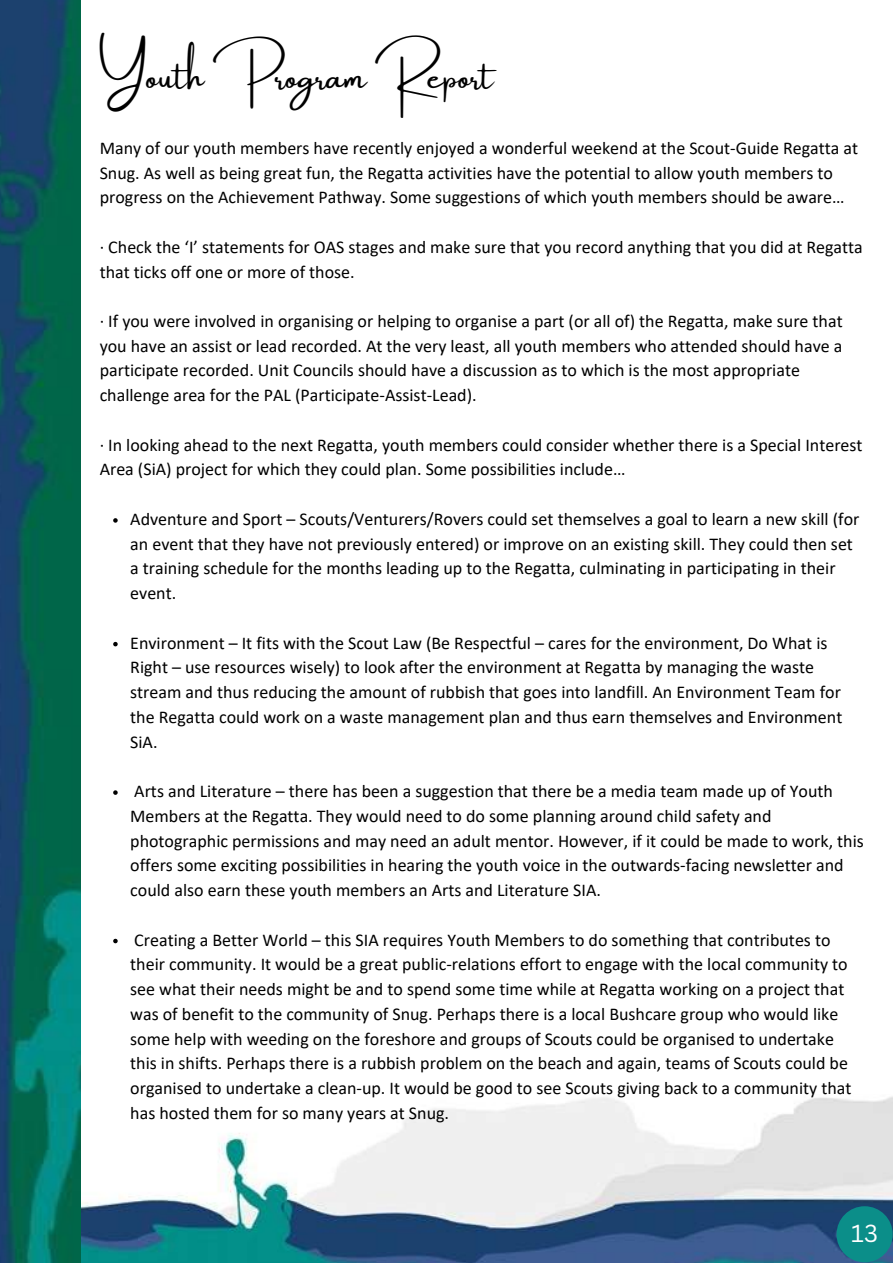
<style>
.page{position:relative;width:893px;height:1264px;background:#fff}
.page>*{position:absolute;margin:0;border:0;box-sizing:border-box;transform-origin:0 0}
.t1{font:34.5px "Amsterdam One";color:#000}
.t2{font:24px "Canva Sans";color:#fff}
.t3{font:18px/24.8px "Calibri";color:#000}
</style>
<div class="page">
<img style="left:81px;top:1097px;width:811px;height:165px">
<svg style="left:113px;top:518px;width:5px;height:4px"></svg>
<svg style="left:113px;top:642px;width:5px;height:4px"></svg>
<svg style="left:113px;top:790px;width:5px;height:4px"></svg>
<svg style="left:113px;top:938px;width:5px;height:5px"></svg>
<div style="left:836px;top:1206px;width:56px;height:56px;background:#0b8e89;border-radius:50%"></div>
<img style="left:0;top:0;width:81px;height:1262px">
<h1 class="t1" style="left:100px;top:58px;width:395px">Youth Program Report</h1>
<p class="t3" style="left:100px;top:137px;width:759px">Many of our youth members have recently enjoyed a wonderful weekend at the Scout-Guide Regatta at<br>Snug. As well as being great fun, the Regatta activities have the potential to allow youth members to progress on the Achievement Pathway. Some suggestions of which youth members should be aware…</p>
<p class="t3" style="left:100px;top:236px;width:764px">· Check the ‘I’ statements for OAS stages and make sure that you record anything that you did at Regatta that ticks off one or more of those.</p>
<p class="t3" style="left:100px;top:310px;width:744px">· If you were involved in organising or helping to organise a part (or all of) the Regatta, make sure that you have an assist or lead recorded. At the very least, all youth members who attended should have a participate recorded. Unit Councils should have a discussion as to which is the most appropriate challenge area for the PAL (Participate-Assist-Lead).</p>
<p class="t3" style="left:100px;top:434px;width:764px">· In looking ahead to the next Regatta, youth members could consider whether there is a Special Interest<br>Area (SiA) project for which they could plan. Some possibilities include…</p>
<p class="t3" style="left:130px;top:508px;width:730px">Adventure and Sport – Scouts/Venturers/Rovers could set themselves a goal to learn a new skill (for an event that they have not previously entered) or improve on an existing skill. They could then set a training schedule for the months leading up to the Regatta, culminating in participating in their event.</p>
<p class="t3" style="left:130px;top:631px;width:713px">Environment – It fits with the Scout Law (Be Respectful – cares for the environment, Do What is Right – use resources wisely) to look after the environment at Regatta by managing the waste stream and thus reducing the amount of rubbish that goes into landfill. An Environment Team for the Regatta could work on a waste management plan and thus earn themselves and Environment SiA.</p>
<p class="t3" style="left:130px;top:780px;width:735px">Arts and Literature – there has been a suggestion that there be a media team made up of Youth Members at the Regatta. They would need to do some planning around child safety and photographic permissions and may need an adult mentor. However, if it could be made to work, this offers some exciting possibilities in hearing the youth voice in the outwards-facing newsletter and could also earn these youth members an Arts and Literature SIA.</p>
<p class="t3" style="left:130px;top:928px;width:722px">Creating a Better World – this SIA requires Youth Members to do something that contributes to their community. It would be a great public-relations effort to engage with the local community to see what their needs might be and to spend some time while at Regatta working on a project that was of benefit to the community of Snug. Perhaps there is a local Bushcare group who would like some help with weeding on the foreshore and groups of Scouts could be organised to undertake this in shifts. Perhaps there is a rubbish problem on the beach and again, teams of Scouts could be organised to undertake a clean-up. It would be good to see Scouts giving back to a community that has hosted them for so many years at Snug.</p>
<h2 class="t2" style="left:851px;top:1216px;width:28px">13</h2>
</div>
